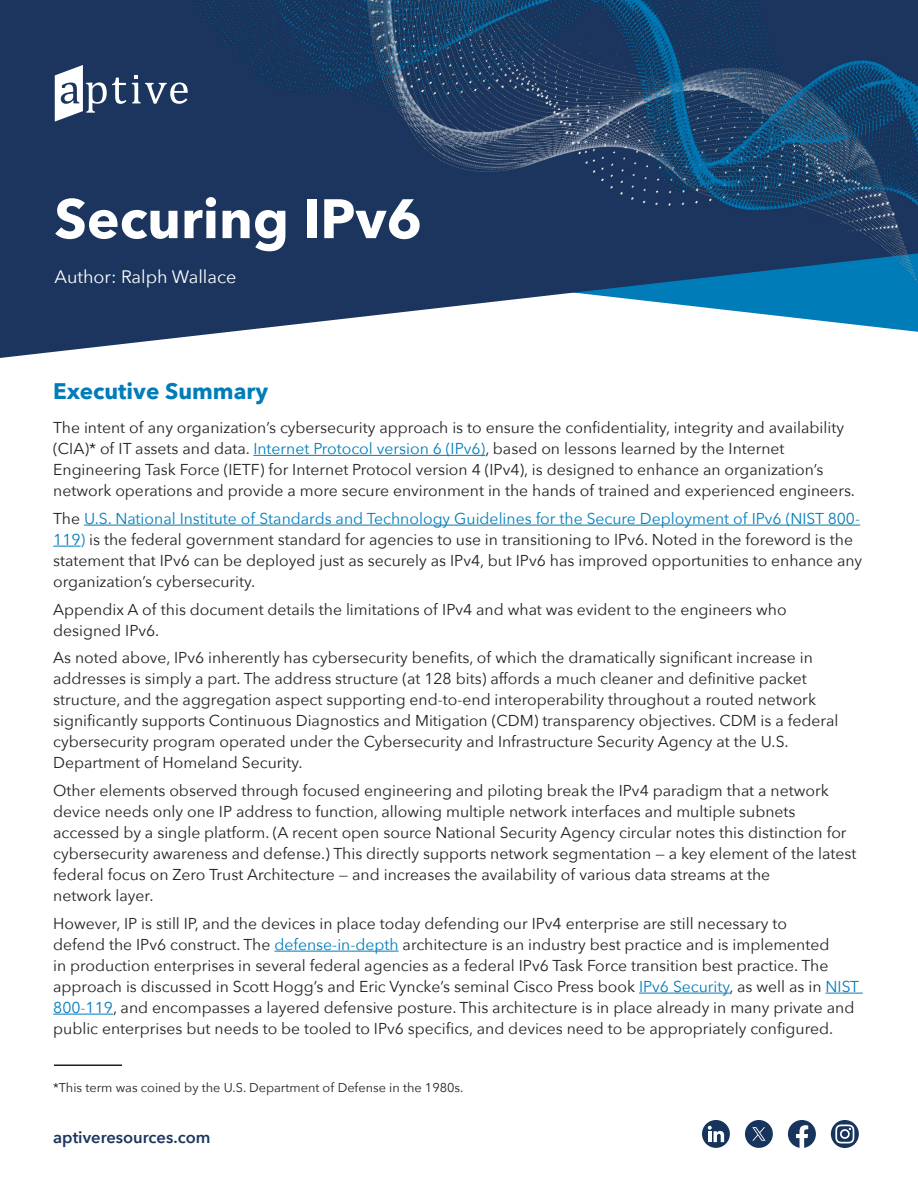
<style>
.page{position:relative;width:918px;height:1188px;background:#fff}
.page>*{position:absolute;margin:0;border:0;box-sizing:border-box;transform-origin:0 0}
.t1{font:700 54.9px "Avenir Next";color:#fff}
.Headline{font:700 22.5px "Avenir Next";color:#007cb9}
.Sub1{font:18px "Avenir Next";color:#fff}
.t2{font:600 16.5px "Avenir Next";color:#1b355e}
.P{font:15.75px/21px "Avenir Next";color:#231f20}
.P-2{font:12.75px "Avenir Next";color:#231f20}
.s1{color:#007cb9}
</style>
<div class="page">
<div style="left:0;top:0;width:91px;height:358px;background:#1b355e"></div>
<svg style="left:55px;top:65px;width:36px;height:57px"></svg>
<hr style="left:84px;top:525px;width:776px;height:1px;background:#007cb9">
<svg style="left:53px;top:546px;width:28px;height:1px"></svg>
<hr style="left:274px;top:951px;width:125px;height:1px;background:#007cb9">
<hr style="left:639px;top:993px;width:91px;height:1px;background:#007cb9">
<hr style="left:826px;top:993px;width:37px;height:1px;background:#007cb9">
<hr style="left:53px;top:1014px;width:60px;height:1px;background:#007cb9">
<img style="left:91px;top:0;width:395px;height:456px">
<hr style="left:54px;top:1064px;width:68px;height:2px;background:#231f20">
<img style="left:186px;top:0;width:732px;height:394px">
<div style="left:702px;top:1120px;width:28px;height:28px;background:#17345d;border-radius:50%"></div>
<svg style="left:708px;top:1126px;width:16px;height:16px"></svg>
<div style="left:745px;top:1120px;width:28px;height:28px;background:#17345d;border-radius:50%"></div>
<svg style="left:752px;top:1127px;width:14px;height:14px"></svg>
<svg style="left:788px;top:1120px;width:28px;height:28px"></svg>
<svg style="left:831px;top:1120px;width:28px;height:28px"></svg>
<svg style="left:835px;top:1125px;width:19px;height:18px"></svg>
<p class="t1" style="left:54px;top:171px;width:369px">Securing IPv6</p>
<p class="Sub1" style="left:54px;top:261px;width:183px">Author: Ralph Wallace</p>
<p class="Headline" style="left:53px;top:371px;width:216px">Executive Summary</p>
<p class="P" style="left:53px;top:417px;width:803px">The intent of any organization’s cybersecurity approach is to ensure the confidentiality, integrity and availability (CIA)* of IT assets and data. <span class="s1">Internet Protocol version 6 (IPv6)</span>, based on lessons learned by the Internet Engineering Task Force (IETF) for Internet Protocol version 4 (IPv4), is designed to enhance an organization’s network operations and provide a more secure environment in the hands of trained and experienced engineers.</p>
<p class="P" style="left:53px;top:507px;width:811px">The <span class="s1">U.S. National Institute of Standards and Technology Guidelines for the Secure Deployment of IPv6 (NIST 800- 119)</span> is the federal government standard for agencies to use in transitioning to IPv6. Noted in the foreword is the statement that IPv6 can be deployed just as securely as IPv4, but IPv6 has improved opportunities to enhance any organization’s cybersecurity.</p>
<p class="P" style="left:53px;top:598px;width:735px">Appendix A of this document details the limitations of IPv4 and what was evident to the engineers who designed IPv6.</p>
<p class="P" style="left:53px;top:647px;width:787px">As noted above, IPv6 inherently has cybersecurity benefits, of which the dramatically significant increase in addresses is simply a part. The address structure (at 128 bits) affords a much cleaner and definitive packet structure, and the aggregation aspect supporting end-to-end interoperability throughout a routed network significantly supports Continuous Diagnostics and Mitigation (CDM) transparency objectives. CDM is a federal cybersecurity program operated under the Cybersecurity and Infrastructure Security Agency at the U.S.<br>Department of Homeland Security.</p>
<p class="P" style="left:53px;top:780px;width:805px">Other elements observed through focused engineering and piloting break the IPv4 paradigm that a network device needs only one IP address to function, allowing multiple network interfaces and multiple subnets accessed by a single platform. (A recent open source National Security Agency circular notes this distinction for cybersecurity awareness and defense.) This directly supports network segmentation — a key element of the latest federal focus on Zero Trust Architecture — and increases the availability of various data streams at the<br>network layer.</p>
<p class="P" style="left:53px;top:912px;width:808px">However, IP is still IP, and the devices in place today defending our IPv4 enterprise are still necessary to<br>defend the IPv6 construct. The <span class="s1">defense-in-depth</span> architecture is an industry best practice and is implemented<br>in production enterprises in several federal agencies as a federal IPv6 Task Force transition best practice. The approach is discussed in Scott Hogg’s and Eric Vyncke’s seminal Cisco Press book <span class="s1">IPv6 Security</span>, as well as in <span class="s1">NIST 800-119</span>, and encompasses a layered defensive posture. This architecture is in place already in many private and public enterprises but needs to be tooled to IPv6 specifics, and devices need to be appropriately configured.</p>
<p class="P-2" style="left:53px;top:1077px;width:412px">*This term was coined by the U.S. Department of Defense in the 1980s.</p>
<p class="t2" style="left:53px;top:1123px;width:159px">aptiveresources.com</p>
</div>
